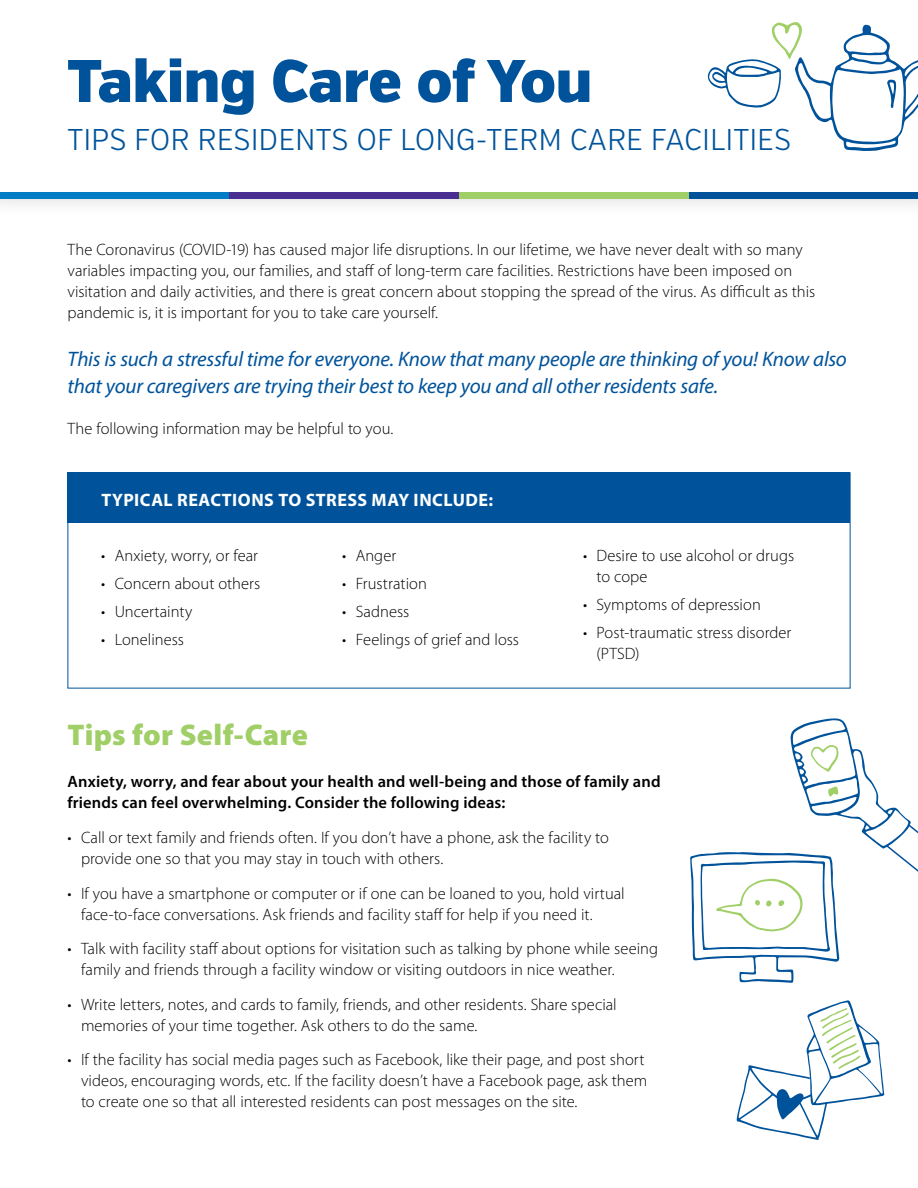
<style>
.page{position:relative;width:918px;height:1188px;background:#fff}
.page>*{position:absolute;margin:0;border:0;box-sizing:border-box;transform-origin:0 0}
.t1{font:900 60px "Verb Cond";color:#00539b}
.t2{font:300 30px "Verb Cond";color:#00539b}
.t3{font:900 30px "Myriad Pro";letter-spacing:.005em;color:#a0cf67}
.callout{font:italic 21px/27px "Myriad Pro";letter-spacing:-.01em;color:#00539b}
.t4{font:700 18px "Myriad Pro";letter-spacing:.03em;color:#fff}
.Body{font:300 16.5px/21px "Myriad Pro";letter-spacing:.005em;color:#000}
.Body-2{font:600 16.5px/21.8px "Myriad Pro";letter-spacing:.01em;color:#000}
</style>
<div class="page">
<div style="left:0;top:0;width:918px;height:218px;background:#f9f9f9"></div>
<div style="left:0;top:0;width:918px;height:196px;background:#fff"></div>
<div style="left:688px;top:192px;width:230px;height:7px;background:#00539b"></div>
<div style="left:0;top:192px;width:230px;height:7px;background:#007dc5"></div>
<div style="left:230px;top:192px;width:229px;height:7px;background:#492f92"></div>
<div style="left:459px;top:192px;width:229px;height:7px;background:#a0cf67"></div>
<div style="left:68px;top:472px;width:782px;height:51px;background:#00539b"></div>
<svg style="left:707px;top:22px;width:211px;height:129px"></svg>
<svg style="left:690px;top:718px;width:228px;height:265px"></svg>
<svg style="left:737px;top:1000px;width:147px;height:140px"></svg>
<h1 class="t1" style="left:68px;top:45px;width:526px">Taking Care of You</h1>
<h2 class="t2" style="left:68px;top:122px;width:725px">TIPS FOR RESIDENTS OF LONG-TERM CARE FACILITIES</h2>
<p class="Body" style="left:68px;top:239px;width:749px">The Coronavirus (COVID-19) has caused major life disruptions. In our lifetime, we have never dealt with so many variables impacting you, our families, and staff of long-term care facilities. Restrictions have been imposed on visitation and daily activities, and there is great concern about stopping the spread of the virus. As difficult as this pandemic is, it is important for you to take care yourself.</p>
<p class="callout" style="left:68px;top:345px;width:781px">This is such a stressful time for everyone. Know that many people are thinking of you! Know also that your caregivers are trying their best to keep you and all other residents safe.</p>
<p class="Body" style="left:68px;top:418px;width:327px">The following information may be helpful to you.</p>
<h3 class="t4" style="left:101px;top:488px;width:393px">TYPICAL REACTIONS TO STRESS MAY INCLUDE:</h3>
<p class="Body" style="left:101px;top:545px;width:158px">• Anxiety, worry, or fear</p>
<p class="Body" style="left:101px;top:573px;width:161px">• Concern about others</p>
<p class="Body" style="left:101px;top:601px;width:93px">• Uncertainty</p>
<p class="Body" style="left:101px;top:628px;width:84px">• Loneliness</p>
<p class="Body" style="left:342px;top:545px;width:56px">• Anger</p>
<p class="Body" style="left:342px;top:573px;width:86px">• Frustration</p>
<p class="Body" style="left:342px;top:601px;width:69px">• Sadness</p>
<p class="Body" style="left:342px;top:628px;width:178px">• Feelings of grief and loss</p>
<p class="Body" style="left:597px;top:545px;width:199px;text-indent:-14px">• Desire to use alcohol or drugs to cope</p>
<p class="Body" style="left:583px;top:594px;width:179px">• Symptoms of depression</p>
<p class="Body" style="left:597px;top:622px;width:196px;text-indent:-14px">• Post-traumatic stress disorder (PTSD)</p>
<h2 class="t3" style="left:68px;top:715px;width:242px">Tips for Self-Care</h2>
<p class="Body-2" style="left:68px;top:770px;width:595px">Anxiety, worry, and fear about your health and well-being and those of family and friends can feel overwhelming. Consider the following ideas:</p>
<p class="Body" style="left:81px;top:827px;width:529px;text-indent:-14px">• Call or text family and friends often. If you don’t have a phone, ask the facility to provide one so that you may stay in touch with others.</p>
<p class="Body" style="left:81px;top:882px;width:545px;text-indent:-14px">• If you have a smartphone or computer or if one can be loaned to you, hold virtual face-to-face conversations. Ask friends and facility staff for help if you need it.</p>
<p class="Body" style="left:81px;top:938px;width:579px;text-indent:-14px">• Talk with facility staff about options for visitation such as talking by phone while seeing family and friends through a facility window or visiting outdoors in nice weather.</p>
<p class="Body" style="left:81px;top:993px;width:537px;text-indent:-14px">• Write letters, notes, and cards to family, friends, and other residents. Share special memories of your time together. Ask others to do the same.</p>
<p class="Body" style="left:81px;top:1049px;width:568px;text-indent:-14px">• If the facility has social media pages such as Facebook, like their page, and post short videos, encouraging words, etc. If the facility doesn’t have a Facebook page, ask them to create one so that all interested residents can post messages on the site.</p>
</div>
